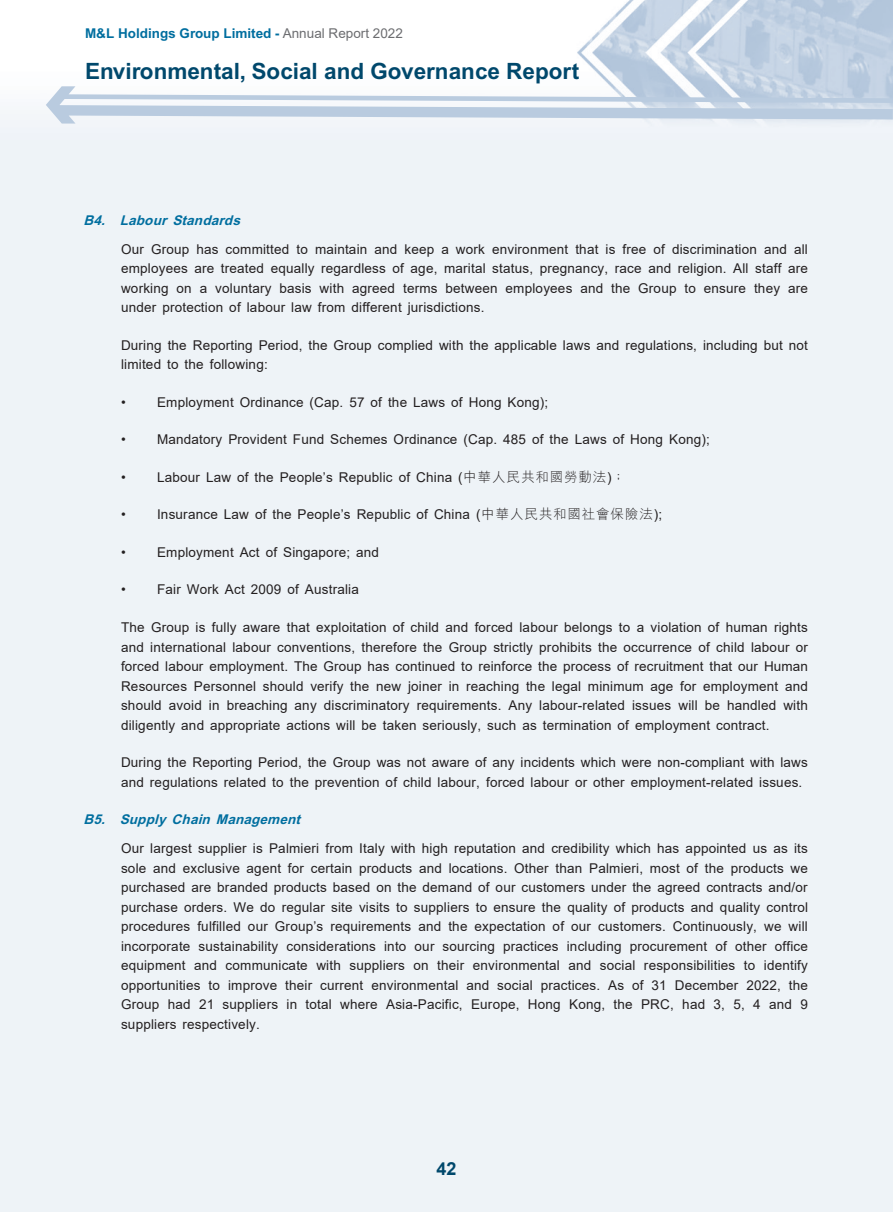
<style>
.page{position:relative;width:893px;height:1212px;background:#fff}
.page>*{position:absolute;margin:0;border:0;box-sizing:border-box;transform-origin:0 0}
.t1{font:700 22.5px "Arial";color:#00486c}
.t2{font:700 18px "Arial";color:#00486c}
._01_Body_Text{font:13.5px/19.5px "Arial";letter-spacing:.015em;color:#231f20;text-align:justify}
._05_____H3{font:italic 700 13.5px "Arial";color:#006e9f}
.t3{font:700 13.5px "Arial";color:#006e9f}
.s1{font-weight:400;color:#6c6d70}
.s2{font-family:"M Hei HK";font-weight:300}
</style>
<div class="page">
<svg style="left:46px;top:86px;width:847px;height:38px"></svg>
<p class="t3" style="left:85px;top:25px;width:319px">M&amp;L Holdings Group Limited - <span class="s1">Annual Report 2022</span></p>
<h1 class="t1" style="left:85px;top:57px;width:496px">Environmental, Social and Governance Report</h1>
<p class="_05_____H3" style="left:84px;top:212px;width:162px">B4. Labour Standards</p>
<p class="_01_Body_Text" style="left:121px;top:239px;width:688px">Our Group has committed to maintain and keep a work environment that is free of discrimination and all employees are treated equally regardless of age, marital status, pregnancy, race and religion. All staff are working on a voluntary basis with agreed terms between employees and the Group to ensure they are under protection of labour law from different jurisdictions.</p>
<p class="_01_Body_Text" style="left:121px;top:335px;width:688px">During the Reporting Period, the Group complied with the applicable laws and regulations, including but not limited to the following:</p>
<p class="_01_Body_Text" style="left:121px;top:392px;width:429px">• Employment Ordinance (Cap. 57 of the Laws of Hong Kong);</p>
<p class="_01_Body_Text" style="left:121px;top:430px;width:590px">• Mandatory Provident Fund Schemes Ordinance (Cap. 485 of the Laws of Hong Kong);</p>
<p class="_01_Body_Text" style="left:121px;top:467px;width:506px">• Labour Law of the People’s Republic of China (<span class="s2">中華人民共和國勞動法</span>)<span class="s2">；</span></p>
<p class="_01_Body_Text" style="left:121px;top:505px;width:543px">• Insurance Law of the People’s Republic of China (<span class="s2">中華人民共和國社會保險法</span>);</p>
<p class="_01_Body_Text" style="left:121px;top:542px;width:259px">• Employment Act of Singapore; and</p>
<p class="_01_Body_Text" style="left:121px;top:580px;width:239px">• Fair Work Act 2009 of Australia</p>
<p class="_01_Body_Text" style="left:121px;top:617px;width:689px">The Group is fully aware that exploitation of child and forced labour belongs to a violation of human rights and international labour conventions, therefore the Group strictly prohibits the occurrence of child labour or forced labour employment. The Group has continued to reinforce the process of recruitment that our Human Resources Personnel should verify the new joiner in reaching the legal minimum age for employment and should avoid in breaching any discriminatory requirements. Any labour-related issues will be handled with diligently and appropriate actions will be taken seriously, such as termination of employment contract.</p>
<p class="_01_Body_Text" style="left:121px;top:752px;width:688px">During the Reporting Period, the Group was not aware of any incidents which were non-compliant with laws and regulations related to the prevention of child labour, forced labour or other employment-related issues.</p>
<p class="_05_____H3" style="left:84px;top:811px;width:222px">B5. Supply Chain Management</p>
<p class="_01_Body_Text" style="left:121px;top:839px;width:688px">Our largest supplier is Palmieri from Italy with high reputation and credibility which has appointed us as its sole and exclusive agent for certain products and locations. Other than Palmieri, most of the products we purchased are branded products based on the demand of our customers under the agreed contracts and/or purchase orders. We do regular site visits to suppliers to ensure the quality of products and quality control procedures fulfilled our Group’s requirements and the expectation of our customers. Continuously, we will incorporate sustainability considerations into our sourcing practices including procurement of other office equipment and communicate with suppliers on their environmental and social responsibilities to identify opportunities to improve their current environmental and social practices. As of 31 December 2022, the Group had 21 suppliers in total where Asia-Pacific, Europe, Hong Kong, the PRC, had 3, 5, 4 and 9 suppliers respectively.</p>
<h2 class="t2" style="left:436px;top:1155px;width:22px">42</h2>
</div>
